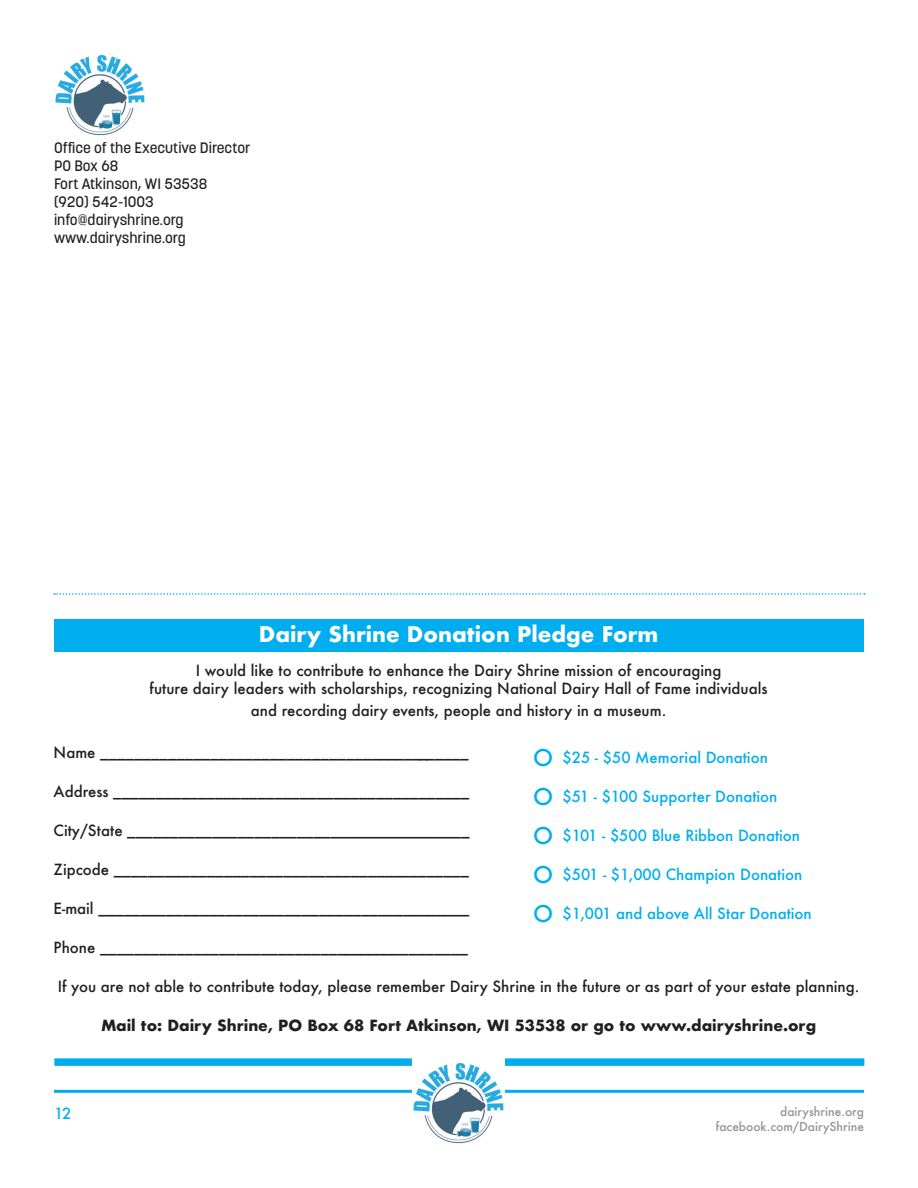
<style>
.page{position:relative;width:918px;height:1188px;background:#fff}
.page>*{position:absolute;margin:0;border:0;box-sizing:border-box;transform-origin:0 0}
.t1{font:700 21px "Futura";color:#fff}
.t2{font:500 15px/18px "Futura";color:#231f20;text-align:center}
.t3{font:500 15px "Futura";color:#00aeef}
.Body_Copy{font:500 15px/18px "Korolev";color:#231f20}
.t4{font:700 15px "Futura";color:#231f20}
.t5{font:500 12px "Futura";color:#939598}
.s1{font-size:22.5px}
</style>
<div class="page">
<hr style="left:54px;top:1090px;width:810px;height:3px;background:#00aeef">
<svg style="left:54px;top:593px;width:811px;height:2px"></svg>
<div style="left:54px;top:620px;width:810px;height:32px;background:#00aeef"></div>
<div style="left:54px;top:1058px;width:810px;height:8px;background:#00aeef"></div>
<img style="left:413px;top:1058px;width:92px;height:86px">
<img style="left:55px;top:54px;width:90px;height:82px">
<p class="Body_Copy" style="left:54px;top:138px;width:198px">Office of the Executive Director<br>PO Box 68</p>
<p class="Body_Copy" style="left:54px;top:174px;width:155px">Fort Atkinson, WI 53538</p>
<p class="Body_Copy" style="left:54px;top:192px;width:101px">(920) 542-1003</p>
<p class="Body_Copy" style="left:54px;top:210px;width:131px">info@dairyshrine.org</p>
<p class="Body_Copy" style="left:54px;top:228px;width:133px">www.dairyshrine.org</p>
<p class="t1" style="left:259px;top:619px;width:401px">Dairy Shrine Donation Pledge Form</p>
<p class="t2" style="left:150px;top:662px;width:619px">I would like to contribute to enhance the Dairy Shrine mission of encouraging<br>future dairy leaders with scholarships, recognizing National Dairy Hall of Fame individuals</p>
<p class="t2" style="left:251px;top:701px;width:417px">and recording dairy events, people and history in a museum.</p>
<p class="t2" style="left:54px;top:743px;width:416px">Name ____________________________________________</p>
<p class="t2" style="left:54px;top:782px;width:417px">Address __________________________________________</p>
<p class="t2" style="left:54px;top:821px;width:417px">City/State _________________________________________</p>
<p class="t2" style="left:54px;top:860px;width:417px">Zipcode __________________________________________</p>
<p class="t2" style="left:54px;top:899px;width:417px">E-mail ____________________________________________</p>
<p class="t2" style="left:54px;top:938px;width:416px">Phone ____________________________________________</p>
<p class="t2" style="left:58px;top:977px;width:803px">If you are not able to contribute today, please remember Dairy Shrine in the future or as part of your estate planning.</p>
<p class="t4" style="left:101px;top:1015px;width:717px">Mail to: Dairy Shrine, PO Box 68 Fort Atkinson, WI 53538 or go to www.dairyshrine.org</p>
<p class="t3" style="left:533px;top:747px;width:236px"><span class="s1">O</span> $25 - $50 Memorial Donation</p>
<p class="t3" style="left:533px;top:786px;width:246px"><span class="s1">O</span> $51 - $100 Supporter Donation</p>
<p class="t3" style="left:533px;top:825px;width:269px"><span class="s1">O</span> $101 - $500 Blue Ribbon Donation</p>
<p class="t3" style="left:533px;top:864px;width:271px"><span class="s1">O</span> $501 - $1,000 Champion Donation</p>
<p class="t3" style="left:533px;top:903px;width:280px"><span class="s1">O</span> $1,001 and above All Star Donation</p>
<p class="t3" style="left:54px;top:1103px;width:19px">12</p>
<p class="t5" style="left:780px;top:1104px;width:85px">dairyshrine.org</p>
<p class="t5" style="left:716px;top:1119px;width:150px">facebook.com/DairyShrine</p>
</div>
